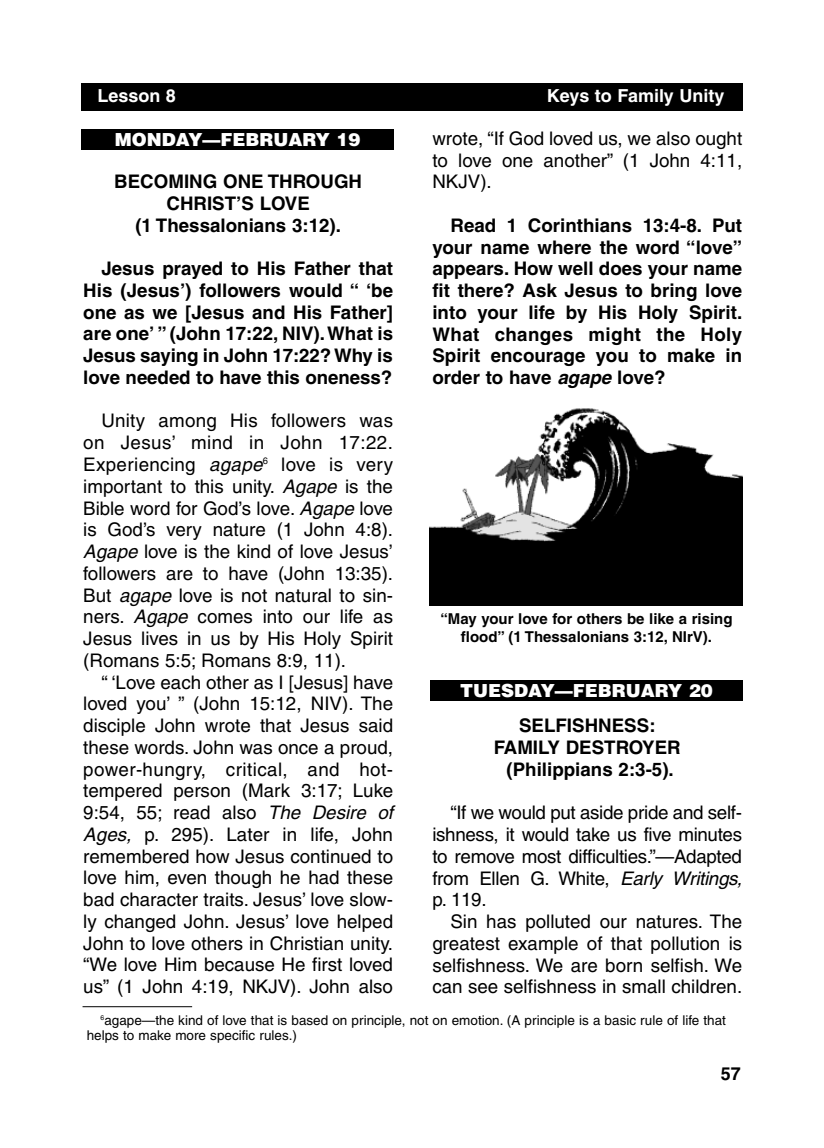
<style>
.page{position:relative;width:824px;height:1148px;background:#fff}
.page>*{position:absolute;margin:0;border:0;box-sizing:border-box;transform-origin:0 0}
.t1{font:18.75px/21.8px "Helvetica";color:#000;text-align:justify}
.t2{font:700 18.75px/21.8px "Helvetica";color:#000;text-align:center}
.t3{font:900 18px "Helvetica";color:#fff}
.t4{font:700 18px "Helvetica";color:#fff}
.t5{font:700 18px "Helvetica";color:#000}
.t6{font:700 15px/18px "Helvetica";color:#000;text-align:center}
.t7{font:13.5px/15.8px "Helvetica";color:#000}
.s1{font-style:italic}
</style>
<div class="page">
<div style="left:81px;top:83px;width:662px;height:27px;background:#000"></div>
<div style="left:81px;top:130px;width:313px;height:20px;background:#000"></div>
<img style="left:430px;top:408px;width:312px;height:197px">
<div style="left:430px;top:680px;width:312px;height:21px;background:#000"></div>
<hr style="left:82px;top:1006px;width:110px;height:1px;background:#000">
<p class="t4" style="left:97px;top:89px;width:80px">Lesson 8</p>
<p class="t4" style="left:547px;top:89px;width:179px">Keys to Family Unity</p>
<p class="t3" style="left:115px;top:130px;width:247px">MONDAY—FEBRUARY 19</p>
<p class="t2" style="left:114px;top:172px;width:249px">BECOMING ONE THROUGH<br>CHRIST’S LOVE<br>(1 Thessalonians 3:12).</p>
<p class="t2" style="left:83px;top:259px;width:311px;text-align:justify;text-indent:18px">Jesus prayed to His Father that His (Jesus’) followers would “ ‘be one as we [Jesus and His Father] are one’ ” (John 17:22, NIV).What is Jesus saying in John 17:22? Why is love needed to have this oneness?</p>
<p class="t1" style="left:83px;top:412px;width:311px;text-indent:18px">Unity among His followers was on Jesus’ mind in John 17:22.<br>Experiencing <span class="s1">agape</span><sup>6</sup> love is very important to this unity. <span class="s1">Agape</span> is the Bible word for God’s love. <span class="s1">Agape</span> love is God’s very nature (1 John 4:8).<br><span class="s1">Agape</span> love is the kind of love Jesus’ followers are to have (John 13:35).<br>But <span class="s1">agape</span> love is not natural to sin&shy;ners. <span class="s1">Agape</span> comes into our life as Jesus lives in us by His Holy Spirit (Romans 5:5; Romans 8:9, 11).</p>
<p class="t1" style="left:83px;top:673px;width:311px;text-indent:18px">“ ‘Love each other as I [Jesus] have loved you’ ” (John 15:12, NIV). The disciple John wrote that Jesus said these words. John was once a proud, power-hungry, critical, and hot&shy;tempered person (Mark 3:17; Luke 9:54, 55; read also <span class="s1">The Desire of Ages,</span> p. 295). Later in life, John remembered how Jesus continued to love him, even though he had these bad character traits. Jesus’ love slow&shy;ly changed John. Jesus’ love helped John to love others in Christian unity. “We love Him because He first loved us” (1 John 4:19, NKJV). John also</p>
<p class="t1" style="left:432px;top:129px;width:311px">wrote, “If God loved us, we also ought to love one another” (1 John 4:11, NKJV).</p>
<p class="t2" style="left:432px;top:216px;width:311px;text-align:justify;text-indent:18px">Read 1 Corinthians 13:4-8. Put your name where the word “love” appears. How well does your name fit there? Ask Jesus to bring love into your life by His Holy Spirit.<br>What changes might the Holy Spirit encourage you to make in order to have <span class="s1">agape</span> love?</p>
<p class="t6" style="left:440px;top:611px;width:293px">“May your love for others be like a rising flood” (1 Thessalonians 3:12, NIrV).</p>
<p class="t3" style="left:460px;top:680px;width:254px">TUESDAY—FEBRUARY 20</p>
<p class="t2" style="left:494px;top:716px;width:188px">SELFISHNESS:<br>FAMILY DESTROYER (Philippians 2:3-5).</p>
<p class="t1" style="left:432px;top:803px;width:311px;text-indent:18px">“If we would put aside pride and self&shy;ishness, it would take us five minutes to remove most difficulties.”—Adapted from Ellen G. White, <span class="s1">Early Writings, </span>p. 119.</p>
<p class="t1" style="left:432px;top:912px;width:311px;text-indent:18px">Sin has polluted our natures. The greatest example of that pollution is selfishness. We are born selfish. We can see selfishness in small children.</p>
<p class="t7" style="left:87px;top:1013px;width:640px;text-indent:14px"><sup>6</sup>agape—the kind of love that is based on principle, not on emotion. (A principle is a basic rule of life that helps to make more specific rules.)</p>
<p class="t5" style="left:720px;top:1066px;width:22px">57</p>
</div>
